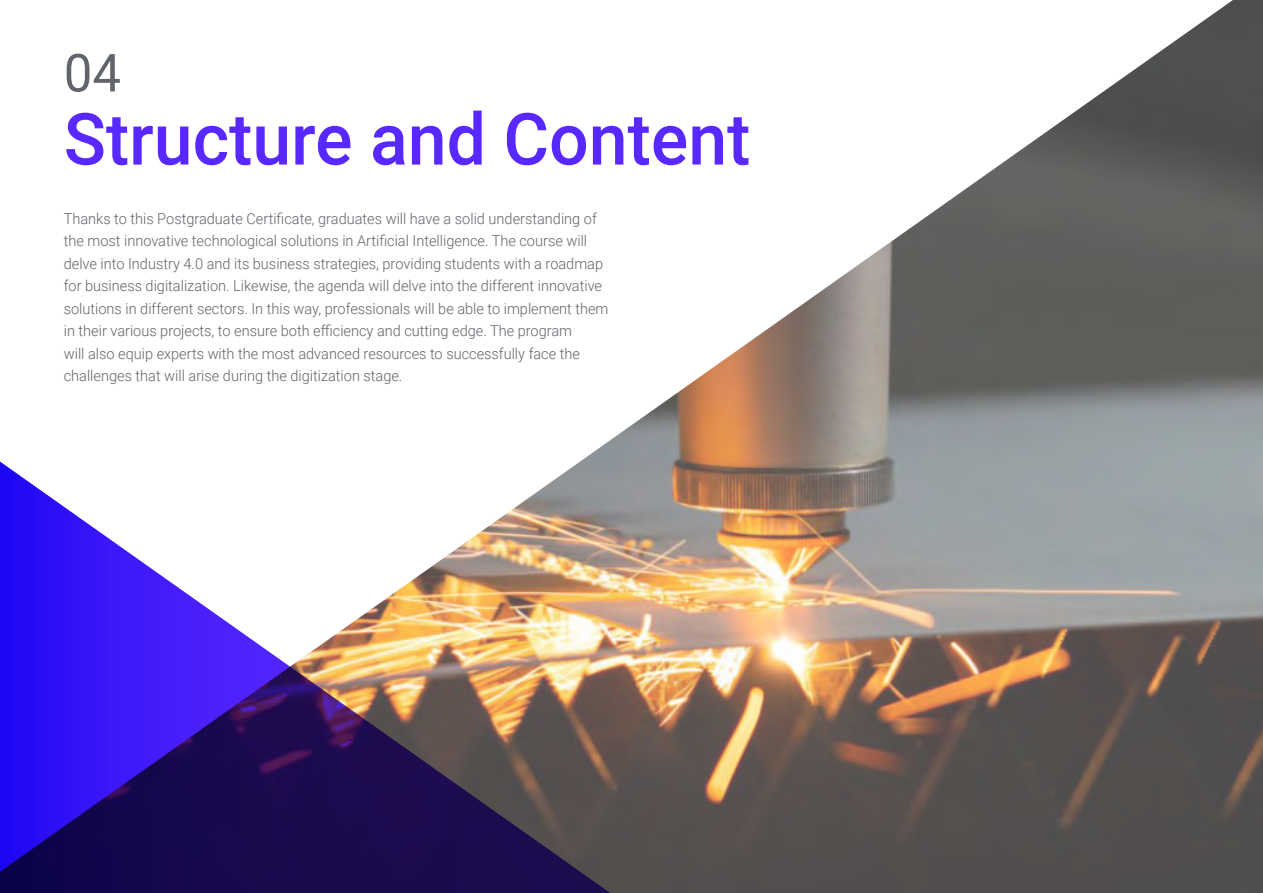
<style>
.page{position:relative;width:1263px;height:893px;background:#fff}
.page>*{position:absolute;margin:0;border:0;box-sizing:border-box;transform-origin:0 0}
.t1{font:500 72px "Roboto";color:#5927ff}
.t2{font:52.5px "Roboto";color:#61646a}
.t3{font:300 15px/22.5px "Roboto";color:#61646a}
</style>
<div class="page">
<img style="left:602px;top:0;width:661px;height:893px">
<svg style="left:0;top:446px;width:640px;height:447px"></svg>
<h2 class="t2" style="left:64px;top:36px;width:59px">04</h2>
<h1 class="t1" style="left:64px;top:89px;width:688px">Structure and Content</h1>
<p class="t3" style="left:64px;top:207px;width:546px">Thanks to this Postgraduate Certificate, graduates will have a solid understanding of the most innovative technological solutions in Artificial Intelligence. The course will delve into Industry 4.0 and its business strategies, providing students with a roadmap for business digitalization. Likewise, the agenda will delve into the different innovative solutions in different sectors. In this way, professionals will be able to implement them in their various projects, to ensure both efficiency and cutting edge. The program<br>will also equip experts with the most advanced resources to successfully face the challenges that will arise during the digitization stage.</p>
</div>
